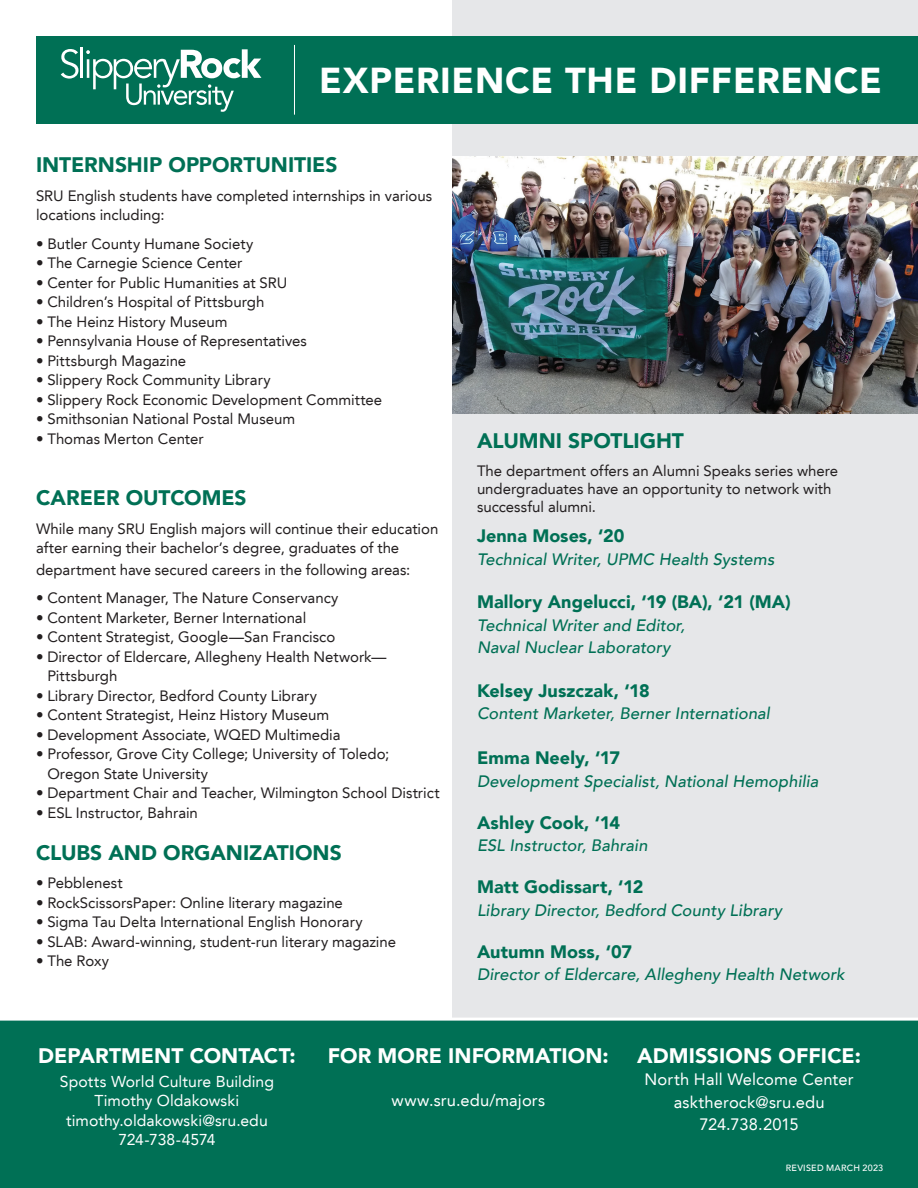
<style>
.page{position:relative;width:918px;height:1188px;background:#fff}
.page>*{position:absolute;margin:0;border:0;box-sizing:border-box;transform-origin:0 0}
.t1{font:900 36px "Avenir LT";letter-spacing:.02em;color:#fff}
.t2{font:900 21px "Avenir LT";letter-spacing:.005em;color:#fff}
.Internship_Opportun{font:900 21px "Avenir LT";color:#007055}
.Clubs___Organizatio{font:900 21px "Avenir LT";color:#007055}
.Alumni_Spotlight__H{font:900 21px "Avenir LT";letter-spacing:-.005em;color:#007055}
.Career_Outcomes__He{font:900 21px "Avenir LT";letter-spacing:-.005em;color:#007055}
.Alumni_Name_Class_o{font:900 18px "Avenir LT";letter-spacing:.005em;color:#007055}
.Alumni_Career_Locat{font:900 18px "Avenir LT";letter-spacing:.005em;color:#007055}
.Alumni_Career_Locat-2{font:italic 500 16.5px "Avenir LT";letter-spacing:.01em;color:#007055}
.t3{font:16.5px/22.5px "Avenir LT";letter-spacing:.01em;color:#fff;text-align:center}
.Green_Footer__Depart{font:15.75px "Avenir LT";letter-spacing:.005em;color:#fff}
.Green_Footer__Depart-2{font:15.75px "Avenir LT";letter-spacing:-.015em;color:#fff}
.Career_Outcomes__Bu{font:15px/19.5px "Avenir LT";letter-spacing:-.005em;color:#231f20}
.Internship_Opportun-2{font:15px/19.5px "Avenir LT";letter-spacing:-.005em;color:#231f20}
.Career_Outcomes__Bo{font:15px/18px "Avenir LT";letter-spacing:-.005em;color:#231f20}
.Clubs___Organizatio-2{font:15px "Avenir LT";color:#231f20}
.Majors__Headline_14{font:500 9px "Avenir LT";letter-spacing:.025em;color:#fff}
</style>
<div class="page">
<div style="left:452px;top:0;width:466px;height:1188px;background:#e6e7e9"></div>
<div style="left:0;top:1021px;width:918px;height:167px;background:#007055"></div>
<div style="left:36px;top:36px;width:882px;height:88px;background:#007055"></div>
<svg style="left:61px;top:49px;width:17px;height:30px"></svg>
<hr style="left:81px;top:48px;width:2px;height:30px;background:#fff">
<svg style="left:86px;top:49px;width:175px;height:63px"></svg>
<hr style="left:294px;top:45px;width:1px;height:70px;background:#fff">
<hr style="left:0;top:1018px;width:918px;height:3px;background:#fff">
<img style="left:452px;top:156px;width:466px;height:258px">
<h1 class="t1" style="left:319px;top:59px;width:564px">EXPERIENCE THE DIFFERENCE</h1>
<p class="Internship_Opportun" style="left:36px;top:152px;width:303px">INTERNSHIP OPPORTUNITIES</p>
<p class="Internship_Opportun-2" style="left:36px;top:186px;width:398px">SRU English students have completed internships in various locations including:</p>
<p class="Internship_Opportun-2" style="left:36px;top:234px;width:219px">• Butler County Humane Society</p>
<p class="Internship_Opportun-2" style="left:36px;top:253px;width:208px">• The Carnegie Science Center</p>
<p class="Internship_Opportun-2" style="left:36px;top:273px;width:253px">• Center for Public Humanities at SRU</p>
<p class="Internship_Opportun-2" style="left:36px;top:292px;width:230px">• Children’s Hospital of Pittsburgh</p>
<p class="Internship_Opportun-2" style="left:36px;top:312px;width:193px">• The Heinz History Museum</p>
<p class="Internship_Opportun-2" style="left:36px;top:331px;width:272px">• Pennsylvania House of Representatives</p>
<p class="Internship_Opportun-2" style="left:36px;top:351px;width:152px">• Pittsburgh Magazine</p>
<p class="Internship_Opportun-2" style="left:36px;top:370px;width:236px">• Slippery Rock Community Library</p>
<p class="Internship_Opportun-2" style="left:36px;top:390px;width:348px">• Slippery Rock Economic Development Committee</p>
<p class="Internship_Opportun-2" style="left:36px;top:409px;width:261px">• Smithsonian National Postal Museum</p>
<p class="Internship_Opportun-2" style="left:36px;top:429px;width:169px">• Thomas Merton Center</p>
<p class="Career_Outcomes__He" style="left:36px;top:485px;width:212px">CAREER OUTCOMES</p>
<p class="Career_Outcomes__Bo" style="left:36px;top:519px;width:404px;line-height:19.5px">While many SRU English majors will continue their education after earning their bachelor’s degree, graduates of the</p>
<p class="Career_Outcomes__Bo" style="left:36px;top:561px;width:376px">department have secured careers in the following areas:</p>
<p class="Career_Outcomes__Bu" style="left:36px;top:588px;width:304px">• Content Manager, The Nature Conservancy</p>
<p class="Career_Outcomes__Bu" style="left:36px;top:608px;width:272px">• Content Marketer, Berner International</p>
<p class="Career_Outcomes__Bu" style="left:36px;top:627px;width:301px">• Content Strategist, Google—San Francisco</p>
<p class="Career_Outcomes__Bu" style="left:47px;top:647px;width:341px;text-indent:-11px">• Director of Eldercare, Allegheny Health Network—<br>Pittsburgh</p>
<p class="Career_Outcomes__Bu" style="left:36px;top:686px;width:283px">• Library Director, Bedford County Library</p>
<p class="Career_Outcomes__Bu" style="left:36px;top:705px;width:295px">• Content Strategist, Heinz History Museum</p>
<p class="Career_Outcomes__Bu" style="left:36px;top:725px;width:306px">• Development Associate, WQED Multimedia</p>
<p class="Career_Outcomes__Bu" style="left:47px;top:744px;width:343px;text-indent:-11px">• Professor, Grove City College; University of Toledo;<br>Oregon State University</p>
<p class="Career_Outcomes__Bu" style="left:36px;top:783px;width:405px">• Department Chair and Teacher, Wilmington School District</p>
<p class="Career_Outcomes__Bu" style="left:36px;top:803px;width:163px">• ESL Instructor, Bahrain</p>
<p class="Clubs___Organizatio" style="left:36px;top:840px;width:307px">CLUBS AND ORGANIZATIONS</p>
<p class="Clubs___Organizatio-2" style="left:36px;top:874px;width:88px">• Pebblenest</p>
<p class="Clubs___Organizatio-2" style="left:36px;top:894px;width:308px">• RockScissorsPaper: Online literary magazine</p>
<p class="Clubs___Organizatio-2" style="left:36px;top:913px;width:328px">• Sigma Tau Delta International English Honorary</p>
<p class="Clubs___Organizatio-2" style="left:36px;top:933px;width:362px">• SLAB: Award-winning, student-run literary magazine</p>
<p class="Clubs___Organizatio-2" style="left:36px;top:952px;width:75px">• The Roxy</p>
<p class="Alumni_Spotlight__H" style="left:477px;top:428px;width:208px">ALUMNI SPOTLIGHT</p>
<p class="Career_Outcomes__Bo" style="left:477px;top:462px;width:363px">The department offers an Alumni Speaks series where undergraduates have an opportunity to network with successful alumni.</p>
<p class="Alumni_Name_Class_o" style="left:477px;top:525px;width:149px">Jenna Moses, ‘20</p>
<p class="Alumni_Career_Locat-2" style="left:477px;top:550px;width:299px">Technical Writer, UPMC Health Systems</p>
<p class="Alumni_Name_Class_o" style="left:477px;top:591px;width:315px">Mallory Angelucci, ‘19 (BA), ‘21 (MA)</p>
<p class="Alumni_Career_Locat-2" style="left:477px;top:616px;width:210px">Technical Writer and Editor,</p>
<p class="Alumni_Career_Locat-2" style="left:477px;top:638px;width:195px">Naval Nuclear Laboratory</p>
<p class="Alumni_Name_Class_o" style="left:477px;top:680px;width:174px">Kelsey Juszczak, ‘18</p>
<p class="Alumni_Career_Locat-2" style="left:477px;top:704px;width:294px">Content Marketer, Berner International</p>
<p class="Alumni_Career_Locat" style="left:477px;top:747px;width:145px">Emma Neely, ‘17</p>
<p class="Alumni_Career_Locat-2" style="left:477px;top:772px;width:343px">Development Specialist, National Hemophilia</p>
<p class="Alumni_Name_Class_o" style="left:477px;top:812px;width:145px">Ashley Cook, ‘14</p>
<p class="Alumni_Career_Locat-2" style="left:477px;top:836px;width:172px">ESL Instructor, Bahrain</p>
<p class="Alumni_Name_Class_o" style="left:477px;top:876px;width:168px">Matt Godissart, ‘12</p>
<p class="Alumni_Career_Locat-2" style="left:477px;top:901px;width:307px">Library Director, Bedford County Library</p>
<p class="Alumni_Name_Class_o" style="left:477px;top:941px;width:157px">Autumn Moss, ‘07</p>
<p class="Alumni_Career_Locat-2" style="left:477px;top:965px;width:369px">Director of Eldercare, Allegheny Health Network</p>
<h2 class="t2" style="left:38px;top:1043px;width:259px">DEPARTMENT CONTACT:</h2>
<p class="Green_Footer__Depart" style="left:60px;top:1072px;width:216px">Spotts World Culture Building</p>
<p class="Green_Footer__Depart" style="left:95px;top:1091px;width:146px">Timothy Oldakowski</p>
<p class="Green_Footer__Depart" style="left:66px;top:1111px;width:203px">timothy.oldakowski@sru.edu</p>
<p class="Green_Footer__Depart-2" style="left:118px;top:1130px;width:99px">724-738-4574</p>
<h2 class="t2" style="left:328px;top:1043px;width:282px">FOR MORE INFORMATION:</h2>
<p class="t3" style="left:391px;top:1089px;width:155px">www.sru.edu/majors</p>
<h2 class="t2" style="left:637px;top:1043px;width:225px">ADMISSIONS OFFICE:</h2>
<p class="t3" style="left:645px;top:1069px;width:210px">North Hall Welcome Center asktherock@sru.edu<br>724.738.2015</p>
<p class="Majors__Headline_14" style="left:786px;top:1162px;width:99px">REVISED MARCH 2023</p>
</div>
